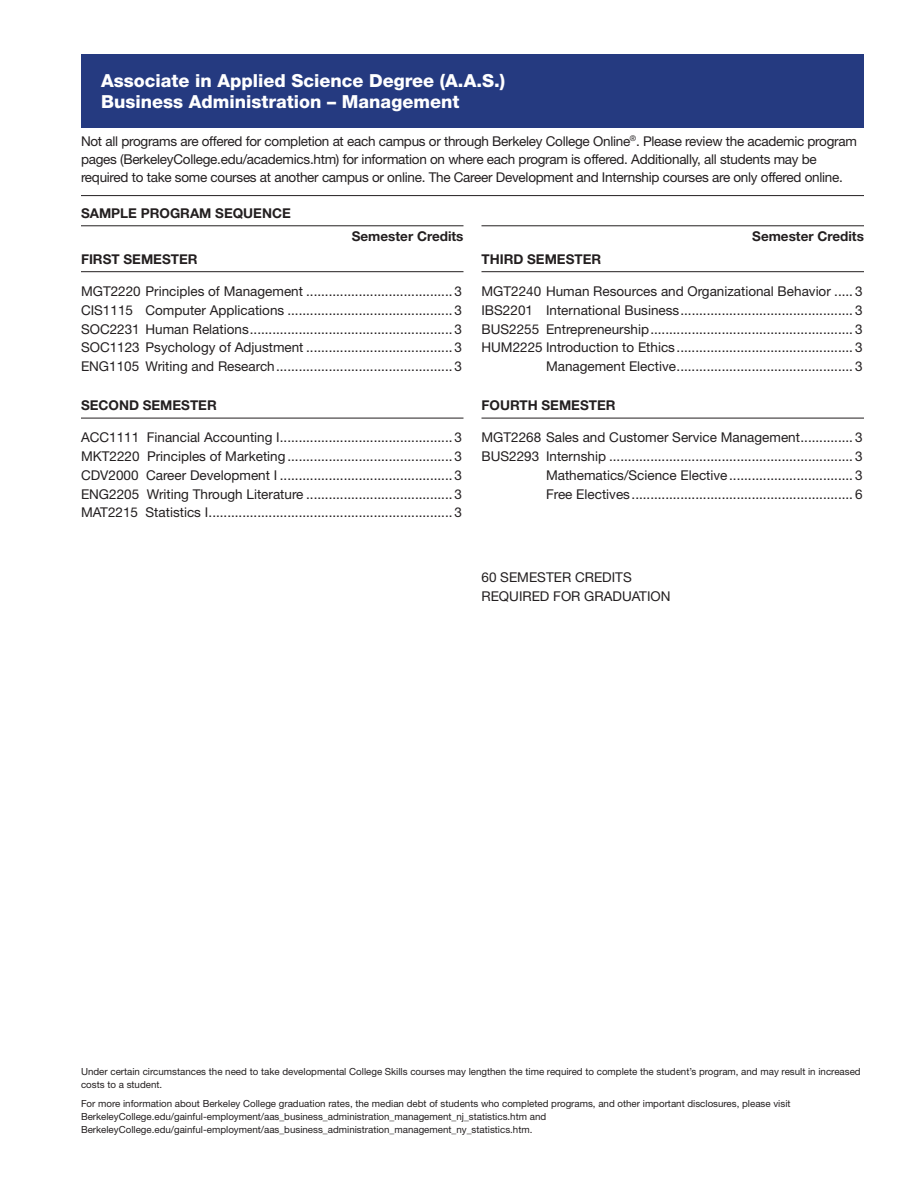
<style>
.page{position:relative;width:918px;height:1188px;background:#fff}
.page>*{position:absolute;margin:0;border:0;box-sizing:border-box;transform-origin:0 0}
.degree{font:800 18px "Helvetica Neue";color:#fff}
.course_over{font:13.5px/18.8px "Helvetica Neue";color:#231f20}
.t1{font:13.5px/18px "Helvetica Neue LT Std";letter-spacing:-.02em;color:#231f20}
.quarter{font:700 13.5px "Helvetica Neue";color:#231f20}
.QtrHrsCredit{font:700 13.5px "Helvetica Neue";color:#231f20}
.sample_program{font:700 13.5px "Helvetica Neue";color:#231f20}
.course{font:9.75px/12.8px "Helvetica Neue";color:#231f20}
</style>
<div class="page">
<hr style="left:81px;top:195px;width:783px;height:1px;background:#231f20">
<div style="left:81px;top:54px;width:783px;height:73px;background:#253a80"></div>
<hr style="left:81px;top:225px;width:383px;height:1px;background:#231f20">
<hr style="left:81px;top:271px;width:383px;height:1px;background:#231f20">
<hr style="left:81px;top:418px;width:383px;height:1px;background:#231f20">
<hr style="left:482px;top:225px;width:382px;height:1px;background:#231f20">
<hr style="left:482px;top:271px;width:382px;height:1px;background:#231f20">
<hr style="left:482px;top:418px;width:382px;height:1px;background:#231f20">
<p class="degree" style="left:101px;top:70px;width:405px">Associate in Applied Science Degree (A.A.S.)</p>
<p class="degree" style="left:101px;top:91px;width:360px">Business Administration – Management</p>
<p class="t1" style="left:81px;top:132px;width:777px">Not all programs are offered for completion at each campus or through Berkeley College Online<sup>®</sup>. Please review the academic program pages (BerkeleyCollege.edu/academics.htm) for information on where each program is offered. Additionally, all students may be required to take some courses at another campus or online. The Career Development and Internship courses are only offered online.</p>
<p class="sample_program" style="left:81px;top:205px;width:211px">SAMPLE PROGRAM SEQUENCE</p>
<p class="QtrHrsCredit" style="left:352px;top:228px;width:113px">Semester Credits</p>
<p class="quarter" style="left:81px;top:251px;width:118px">FIRST SEMESTER</p>
<p class="course_over" style="left:81px;top:282px;width:383px">MGT2220 Principles of Management ....................................... 3</p>
<p class="course_over" style="left:81px;top:300px;width:383px">CIS1115 Computer Applications ............................................ 3</p>
<p class="course_over" style="left:81px;top:319px;width:383px">SOC2231 Human Relations...................................................... 3</p>
<p class="course_over" style="left:81px;top:338px;width:383px">SOC1123 Psychology of Adjustment ....................................... 3</p>
<p class="course_over" style="left:81px;top:357px;width:383px">ENG1105 Writing and Research............................................... 3</p>
<p class="quarter" style="left:81px;top:397px;width:137px">SECOND SEMESTER</p>
<p class="course_over" style="left:81px;top:428px;width:383px">ACC1111 Financial Accounting I.............................................. 3</p>
<p class="course_over" style="left:81px;top:447px;width:383px">MKT2220 Principles of Marketing............................................ 3</p>
<p class="course_over" style="left:81px;top:466px;width:383px">CDV2000 Career Development I .............................................. 3</p>
<p class="course_over" style="left:81px;top:484px;width:383px">ENG2205 Writing Through Literature ....................................... 3</p>
<p class="course_over" style="left:81px;top:503px;width:383px">MAT2215 Statistics I................................................................. 3</p>
<p class="QtrHrsCredit" style="left:752px;top:228px;width:113px">Semester Credits</p>
<p class="quarter" style="left:482px;top:251px;width:121px">THIRD SEMESTER</p>
<p class="course_over" style="left:482px;top:282px;width:383px">MGT2240 Human Resources and Organizational Behavior ..... 3<br>IBS2201 International Business.............................................. 3</p>
<p class="course_over" style="left:482px;top:319px;width:383px">BUS2255 Entrepreneurship...................................................... 3</p>
<p class="course_over" style="left:482px;top:338px;width:383px">HUM2225 Introduction to Ethics............................................... 3</p>
<p class="course_over" style="left:546px;top:357px;width:318px">Management Elective............................................... 3</p>
<p class="quarter" style="left:482px;top:397px;width:136px">FOURTH SEMESTER</p>
<p class="course_over" style="left:482px;top:428px;width:383px">MGT2268 Sales and Customer Service Management.............. 3</p>
<p class="course_over" style="left:482px;top:447px;width:383px">BUS2293 Internship ................................................................. 3</p>
<p class="course_over" style="left:546px;top:466px;width:318px">Mathematics/Science Elective................................. 3</p>
<p class="course_over" style="left:546px;top:484px;width:318px">Free Electives........................................................... 6</p>
<p class="course_over" style="left:482px;top:568px;width:152px">60 SEMESTER CREDITS</p>
<p class="course_over" style="left:482px;top:586px;width:191px">REQUIRED FOR GRADUATION</p>
<p class="course" style="left:81px;top:1065px;width:781px">Under certain circumstances the need to take developmental College Skills courses may lengthen the time required to complete the student’s program, and may result in increased costs to a student.</p>
<p class="course" style="left:81px;top:1097px;width:711px">For more information about Berkeley College graduation rates, the median debt of students who completed programs, and other important disclosures, please visit<br>BerkeleyCollege.edu/gainful-employment/aas_business_administration_management_nj_statistics.htm and</p>
<p class="course" style="left:81px;top:1123px;width:453px">BerkeleyCollege.edu/gainful-employment/aas_business_administration_management_ny_statistics.htm.</p>
</div>
